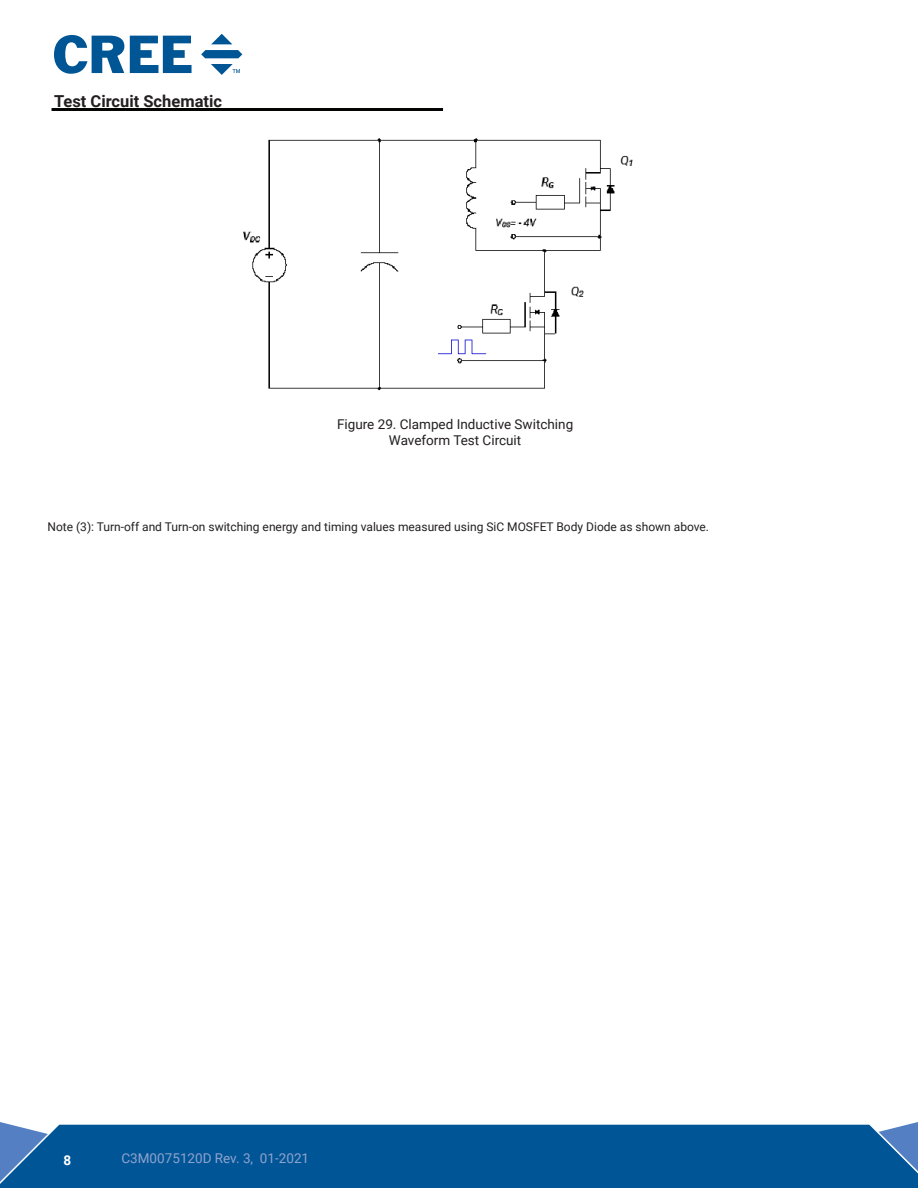
<style>
.page{position:relative;width:918px;height:1188px;background:#fff}
.page>*{position:absolute;margin:0;border:0;box-sizing:border-box;transform-origin:0 0}
.t1{font:700 16.5px "Roboto";color:#231f20}
.t2{font:13.5px "Roboto";color:#231f20}
.t3{font:13.5px "Roboto";color:#90a3ce}
.t4{font:700 13.5px "Roboto";color:#fff}
.t5{font:12px "Roboto";color:#231f20}
</style>
<div class="page">
<svg style="left:0;top:1122px;width:918px;height:66px;background:#0f5f9c"></svg>
<svg style="left:54px;top:35px;width:70px;height:39px"></svg>
<svg style="left:130px;top:36px;width:62px;height:37px"></svg>
<svg style="left:211px;top:34px;width:21px;height:10px"></svg>
<svg style="left:201px;top:50px;width:41px;height:8px"></svg>
<svg style="left:211px;top:64px;width:29px;height:10px"></svg>
<hr style="left:52px;top:108px;width:391px;height:3px;background:#040503">
<img style="left:243px;top:138px;width:390px;height:253px">
<p class="t1" style="left:54px;top:89px;width:170px">Test Circuit Schematic</p>
<p class="t2" style="left:337px;top:415px;width:238px">Figure 29. Clamped Inductive Switching</p>
<p class="t2" style="left:389px;top:431px;width:134px">Waveform Test Circuit</p>
<p class="t5" style="left:48px;top:518px;width:663px">Note (3): Turn-off and Turn-on switching energy and timing values measured using SiC MOSFET Body Diode as shown above.</p>
<p class="t4" style="left:64px;top:1150px;width:9px">8</p>
<p class="t3" style="left:122px;top:1148px;width:189px">C3M0075120D Rev. 3, 01-2021</p>
</div>
